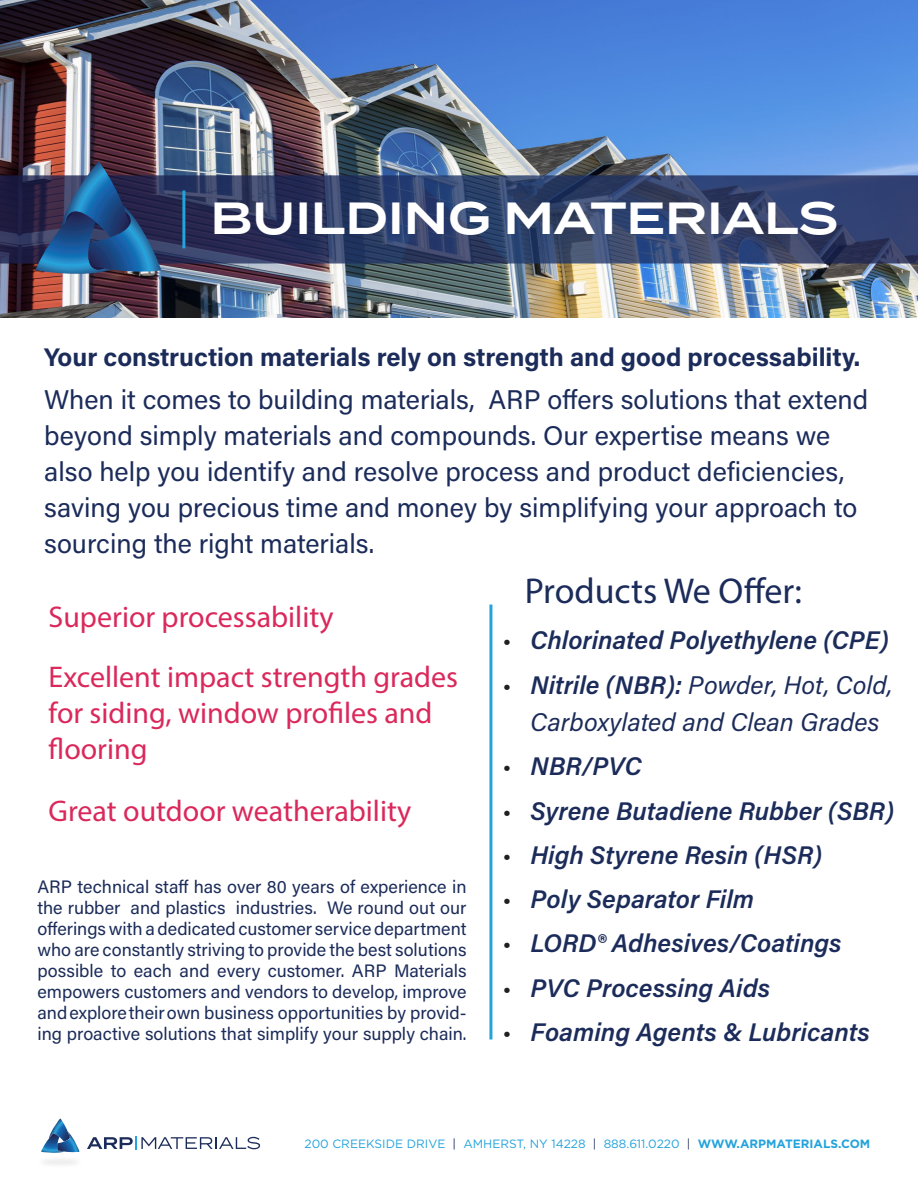
<style>
.page{position:relative;width:918px;height:1188px;background:#fff}
.page>*{position:absolute;margin:0;border:0;box-sizing:border-box;transform-origin:0 0}
.t1{font:600 45px "Termina";color:#fff}
.t2{font:36px "Myriad Pro";color:#1c2c5a}
.t3{font:30px/36px "Myriad Pro";color:#da285b}
.t4{font:27px/36px "Acumin Pro";color:#1c2c5a}
.t5{font:italic 600 25.5px "Acumin Pro";color:#1c2c5a}
.t6{font:700 25.5px "Acumin Pro";color:#1c2c5a}
.t7{font:italic 25.5px/37.5px "Acumin Pro";color:#1c2c5a;text-align:center}
.t8{font:18px/21px "Acumin Pro";color:#1c2c5a;text-align:justify}
.t9{font:12px "Gotham";color:#23a3dc}
.s1{font-family:"Myriad Pro";font-weight:400;font-style:normal;color:#231f20}
.s2{font-family:"Myriad Pro";font-style:normal;color:#231f20}
.s3{font-weight:600}
.s4{color:#1c2c5a}
.s5{font-weight:700}
</style>
<div class="page">
<svg style="left:87px;top:1136px;width:173px;height:14px"></svg>
<svg style="left:42px;top:1118px;width:37px;height:31px"></svg>
<img style="left:41px;top:1149px;width:49px;height:16px">
<img style="left:1px;top:0;width:917px;height:318px">
<img style="left:0;top:175px;width:918px;height:89px">
<svg style="left:35px;top:162px;width:127px;height:100px;background:#324c78"></svg>
<img style="left:24px;top:262px;width:150px;height:22px">
<hr style="left:182px;top:191px;width:3px;height:57px;background:#23a3dc">
<hr style="left:489px;top:605px;width:3px;height:435px;background:#23a3dc">
<p class="t1" style="left:211px;top:185px;width:629px">BUILDING MATERIALS</p>
<p class="t6" style="left:44px;top:339px;width:817px">Your construction materials rely on strength and good processability.</p>
<p class="t4" style="left:44px;top:380px;width:825px">When it comes to building materials, ARP offers solutions that extend beyond simply materials and compounds. Our expertise means we also help you identify and resolve process and product deficiencies, saving you precious time and money by simplifying your approach to sourcing the right materials.</p>
<p class="t3" style="left:49px;top:598px;width:287px">Superior processability</p>
<p class="t3" style="left:49px;top:659px;width:411px">Excellent impact strength grades for siding, window profiles and flooring</p>
<p class="t3" style="left:49px;top:793px;width:364px">Great outdoor weatherability</p>
<p class="t8" style="left:37px;top:875px;width:431px">ARP technical staff has over 80 years of experience in the rubber and plastics industries. We round out our offerings with a dedicated customer service department who are constantly striving to provide the best solutions possible to each and every customer. ARP Materials empowers customers and vendors to develop, improve and explore their own business opportunities by provid&shy;ing proactive solutions that simplify your supply chain.</p>
<p class="t2" style="left:525px;top:568px;width:279px">Products We Offer:</p>
<p class="t5" style="left:504px;top:623px;width:387px"><span class="s1">•</span> Chlorinated Polyethylene (CPE)</p>
<p class="t7" style="left:504px;top:665px;width:390px"><span class="s2">•</span> <span class="s3">Nitrile (NBR):</span> Powder, Hot, Cold,<br>Carboxylated and Clean Grades</p>
<p class="t5" style="left:504px;top:749px;width:140px"><span class="s1">•</span> NBR/PVC</p>
<p class="t5" style="left:504px;top:793px;width:392px"><span class="s1">•</span> Syrene Butadiene Rubber (SBR)</p>
<p class="t5" style="left:504px;top:837px;width:320px"><span class="s1">•</span> High Styrene Resin (HSR)</p>
<p class="t5" style="left:504px;top:881px;width:252px"><span class="s1">•</span> Poly Separator Film</p>
<p class="t5" style="left:504px;top:926px;width:339px"><span class="s1">•</span> LORD® Adhesives/Coatings</p>
<p class="t5" style="left:504px;top:970px;width:268px"><span class="s1">•</span> PVC Processing Aids</p>
<p class="t5" style="left:504px;top:1014px;width:368px"><span class="s1">•</span> Foaming Agents &amp; Lubricants</p>
<p class="t9" style="left:305px;top:1136px;width:567px">200 CREEKSIDE DRIVE <span class="s4">|</span> AMHERST, NY 14228 <span class="s4">|</span> 888.611.0220 <span class="s4">|</span> <span class="s5">WWW.ARPMATERIALS.COM</span></p>
</div>
